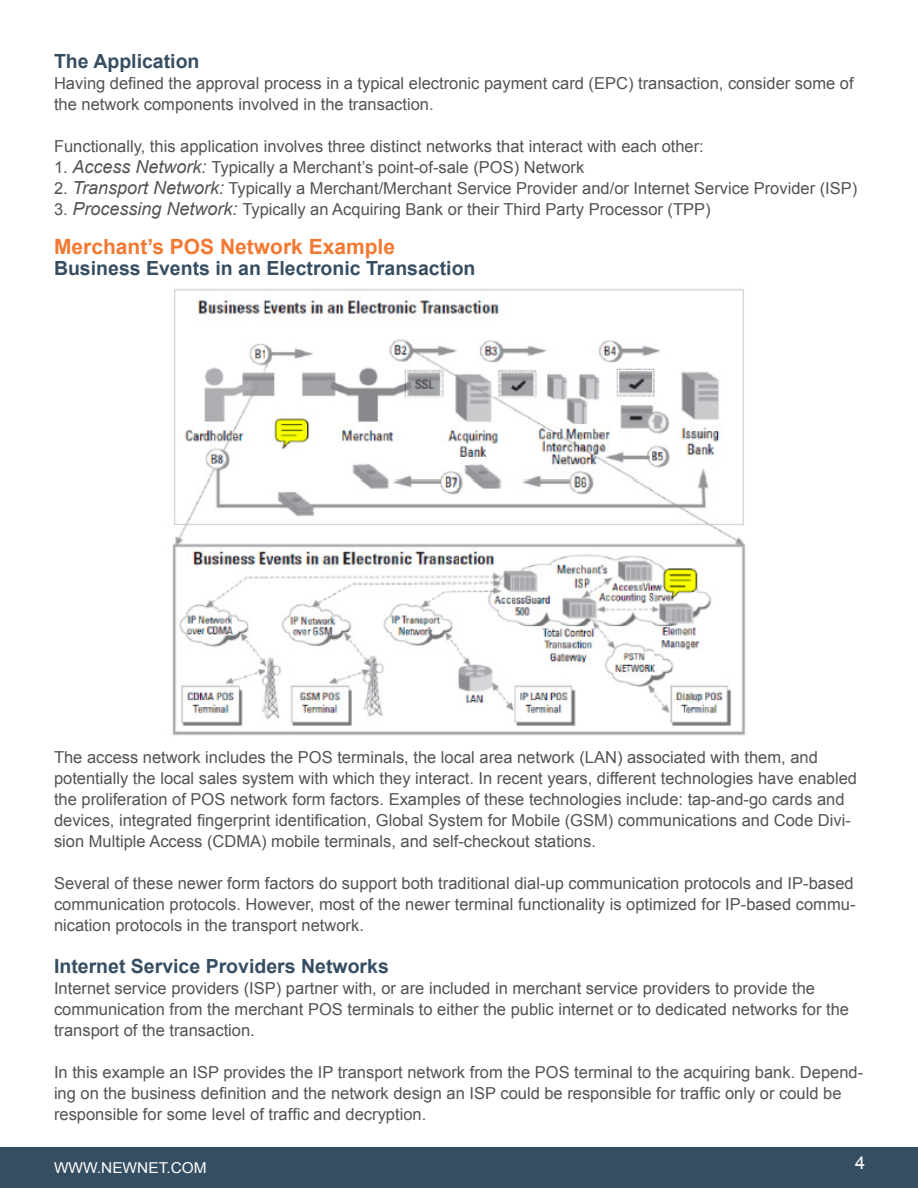
<style>
.page{position:relative;width:918px;height:1188px;background:#fff}
.page>*{position:absolute;margin:0;border:0;box-sizing:border-box;transform-origin:0 0}
.t1{font:700 21px "Arial";color:#f37932}
.t2{font:700 19.5px "Arial";color:#364e62}
.t3{font:18px "Arial";color:#fff}
.t4{font:16.5px/21px "Arial";color:#535354}
.t5{font:15px "Arial";color:#fff}
.s1{font-style:italic;font-size:18px}
</style>
<div class="page">
<div style="left:0;top:1147px;width:918px;height:41px;background:#364e62"></div>
<img style="left:172px;top:289px;width:574px;height:447px">
<p class="t2" style="left:54px;top:48px;width:147px">The Application</p>
<p class="t4" style="left:54px;top:73px;width:801px">Having defined the approval process in a typical electronic payment card (EPC) transaction, consider some of the network components involved in the transaction.</p>
<p class="t4" style="left:54px;top:136px;width:651px">Functionally, this application involves three distinct networks that interact with each other:</p>
<p class="t4" style="left:54px;top:157px;width:532px">1. <span class="s1">Access Network:</span> Typically a Merchant’s point-of-sale (POS) Network</p>
<p class="t4" style="left:54px;top:178px;width:805px">2. <span class="s1">Transport Network:</span> Typically a Merchant/Merchant Service Provider and/or Internet Service Provider (ISP)</p>
<p class="t4" style="left:54px;top:199px;width:658px">3. <span class="s1">Processing Network:</span> Typically an Acquiring Bank or their Third Party Processor (TPP)</p>
<p class="t1" style="left:54px;top:233px;width:343px">Merchant’s POS Network Example</p>
<p class="t2" style="left:54px;top:255px;width:423px">Business Events in an Electronic Transaction</p>
<p class="t4" style="left:54px;top:747px;width:805px">The access network includes the POS terminals, the local area network (LAN) associated with them, and potentially the local sales system with which they interact. In recent years, different technologies have enabled the proliferation of POS network form factors. Examples of these technologies include: tap-and-go cards and devices, integrated fingerprint identification, Global System for Mobile (GSM) communications and Code Divi&shy;sion Multiple Access (CDMA) mobile terminals, and self-checkout stations.</p>
<p class="t4" style="left:54px;top:873px;width:803px;text-align:justify">Several of these newer form factors do support both traditional dial-up communication protocols and IP-based communication protocols. However, most of the newer terminal functionality is optimized for IP-based commu&shy;nication protocols in the transport network.</p>
<p class="t2" style="left:54px;top:953px;width:336px">Internet Service Providers Networks</p>
<p class="t4" style="left:54px;top:978px;width:797px">Internet service providers (ISP) partner with, or are included in merchant service providers to provide the communication from the merchant POS terminals to either the public internet or to dedicated networks for the transport of the transaction.</p>
<p class="t4" style="left:54px;top:1062px;width:811px">In this example an ISP provides the IP transport network from the POS terminal to the acquiring bank. Depend&shy;ing on the business definition and the network design an ISP could be responsible for traffic only or could be responsible for some level of traffic and decryption.</p>
<p class="t5" style="left:54px;top:1158px;width:154px">WWW.NEWNET.COM</p>
<p class="t3" style="left:855px;top:1151px;width:12px">4</p>
</div>
